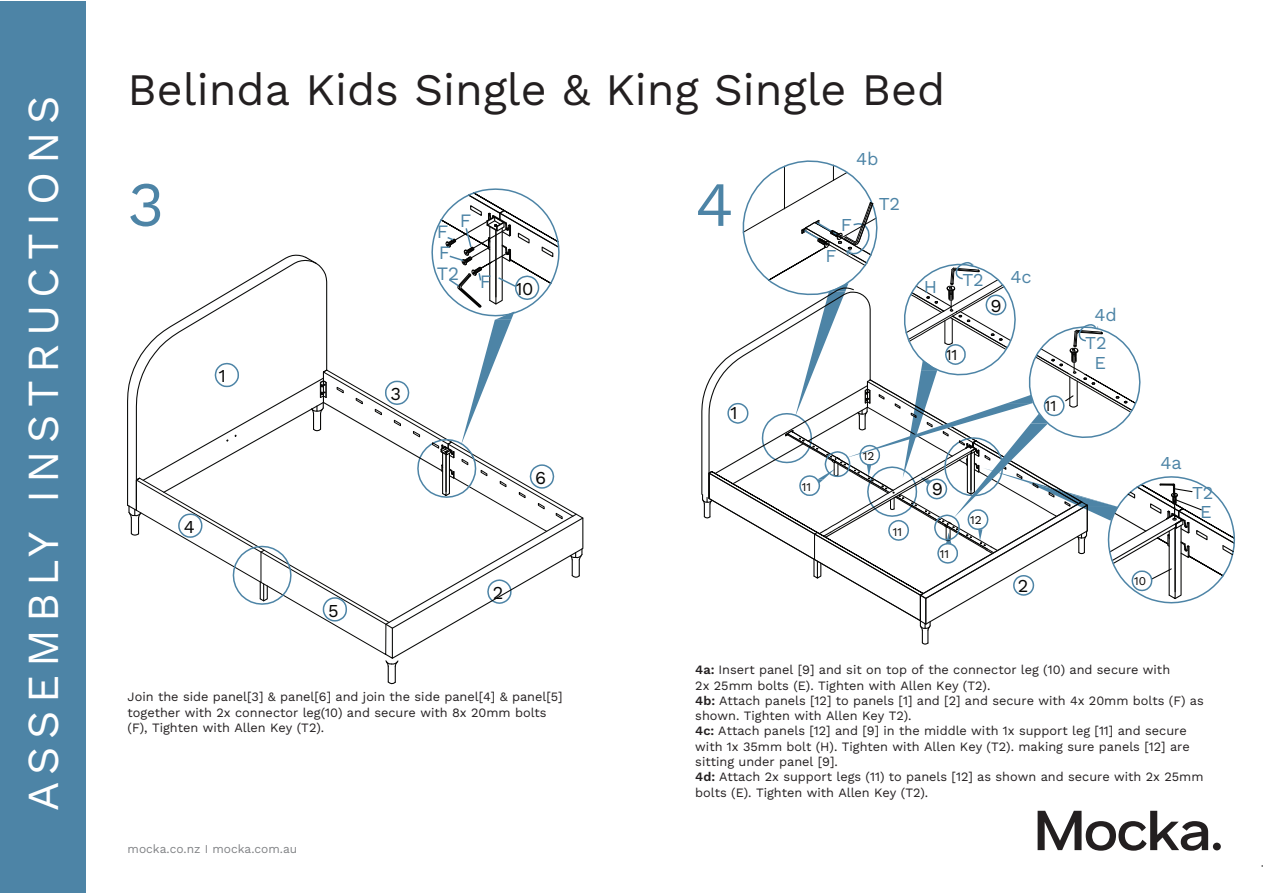
<style>
.page{position:relative;width:1263px;height:893px;background:#fff}
.page>*{position:absolute;margin:0;border:0;box-sizing:border-box;transform-origin:0 0}
.t1{font:63px "Work Sans";color:#4d84a6}
.t2{font:45px "Work Sans";color:#231f20}
.t3{font:44.25px "Work Sans";letter-spacing:.17em;color:#fff}
.t4{font:18.9px/41.2px "Work Sans";color:#4d84a6}
.t5{font:18.15px/18.8px "Work Sans";letter-spacing:-.01em;color:#4d84a6;text-align:center}
.t6{font:18.15px "Work Sans";color:#050504}
.t7{font:15.3px "Work Sans";color:#050504}
.t8{font:12.75px/15.3px "Work Sans";color:#231f20}
.t9{font:12px "Work Sans";color:#808285}
.t10{font:11.85px "Work Sans";letter-spacing:.005em;color:#050504}
.s1{font-weight:600}
</style>
<div class="page">
<div style="left:0;top:1px;width:85px;height:891px;background:#4d84a6"></div>
<svg style="left:1037px;top:811px;width:171px;height:40px"></svg>
<div style="left:1213px;top:843px;width:8px;height:7px;background:#231f20;border-radius:50%"></div>
<svg style="left:127px;top:188px;width:457px;height:497px"></svg>
<svg style="left:701px;top:160px;width:535px;height:485px"></svg>
<h3 class="t3" style="left:10px;top:811px;width:717px;rotate:-90deg">ASSEMBLY INSTRUCTIONS</h3>
<h2 class="t2" style="left:128px;top:56px;width:819px">Belinda Kids Single &amp; King Single Bed</h2>
<h1 class="t1" style="left:128px;top:157px;width:38px">3</h1>
<h1 class="t1" style="left:695px;top:157px;width:40px">4</h1>
<h3 class="t4" style="left:460px;top:199px;width:13px">F</h3>
<h3 class="t4" style="left:437px;top:210px;width:24px">F<br>T2</h3>
<h3 class="t4" style="left:439px;top:231px;width:13px">F</h3>
<h3 class="t4" style="left:480px;top:260px;width:13px">F</h3>
<h3 class="t6" style="left:515px;top:275px;width:20px">10</h3>
<h3 class="t6" style="left:219px;top:362px;width:9px">1</h3>
<h3 class="t6" style="left:184px;top:513px;width:13px">4</h3>
<h3 class="t6" style="left:390px;top:380px;width:12px">3</h3>
<h3 class="t6" style="left:328px;top:597px;width:12px">5</h3>
<h3 class="t6" style="left:535px;top:464px;width:13px">6</h3>
<h3 class="t6" style="left:493px;top:579px;width:12px">2</h3>
<h3 class="t6" style="left:731px;top:399px;width:9px">1</h3>
<h3 class="t5" style="left:856px;top:149px;width:24px">4b</h3>
<h3 class="t5" style="left:841px;top:214px;width:13px">F</h3>
<h3 class="t5" style="left:825px;top:246px;width:13px">F</h3>
<h3 class="t5" style="left:879px;top:193px;width:23px">T2</h3>
<h3 class="t5" style="left:924px;top:277px;width:15px">H</h3>
<h3 class="t5" style="left:962px;top:270px;width:23px">T2</h3>
<h3 class="t6" style="left:990px;top:292px;width:13px">9</h3>
<h3 class="t5" style="left:1010px;top:267px;width:23px">4c</h3>
<p class="t7" style="left:946px;top:343px;width:13px">11</p>
<p class="t10" style="left:863px;top:447px;width:13px">12</p>
<p class="t10" style="left:802px;top:478px;width:11px">11</p>
<h3 class="t6" style="left:932px;top:475px;width:13px">9</h3>
<p class="t10" style="left:893px;top:523px;width:11px">11</p>
<p class="t10" style="left:940px;top:545px;width:11px">11</p>
<p class="t10" style="left:970px;top:511px;width:13px">12</p>
<p class="t7" style="left:1044px;top:394px;width:13px">11</p>
<h3 class="t6" style="left:1018px;top:572px;width:12px">2</h3>
<h3 class="t5" style="left:1095px;top:304px;width:24px">4d</h3>
<h3 class="t5" style="left:1095px;top:353px;width:13px">E</h3>
<h3 class="t5" style="left:1085px;top:332px;width:23px">T2</h3>
<h3 class="t5" style="left:1160px;top:453px;width:23px">4a</h3>
<h3 class="t5" style="left:1192px;top:483px;width:23px">T2<br>E</h3>
<p class="t10" style="left:1134px;top:572px;width:14px">10</p>
<p class="t8" style="left:128px;top:689px;width:437px">Join the side panel[3] &amp; panel[6] and join the side panel[4] &amp; panel[5] together with 2x connector leg(10) and secure with 8x 20mm bolts (F), Tighten with Allen Key (T2).</p>
<p class="t9" style="left:128px;top:840px;width:171px">mocka.co.nz I mocka.com.au</p>
<p class="t8" style="left:695px;top:662px;width:510px"><span class="s1">4a:</span> Insert panel [9] and sit on top of the connector leg (10) and secure with<br>2x 25mm bolts (E). Tighten with Allen Key (T2).<br><span class="s1">4b:</span> Attach panels [12] to panels [1] and [2] and secure with 4x 20mm bolts (F) as shown. Tighten with Allen Key T2).<br><span class="s1">4c:</span> Attach panels [12] and [9] in the middle with 1x support leg [11] and secure with 1x 35mm bolt (H). Tighten with Allen Key (T2). making sure panels [12] are sitting under panel [9].<br><span class="s1">4d:</span> Attach 2x support legs (11) to panels [12] as shown and secure with 2x 25mm bolts (E). Tighten with Allen Key (T2).</p>
</div>
